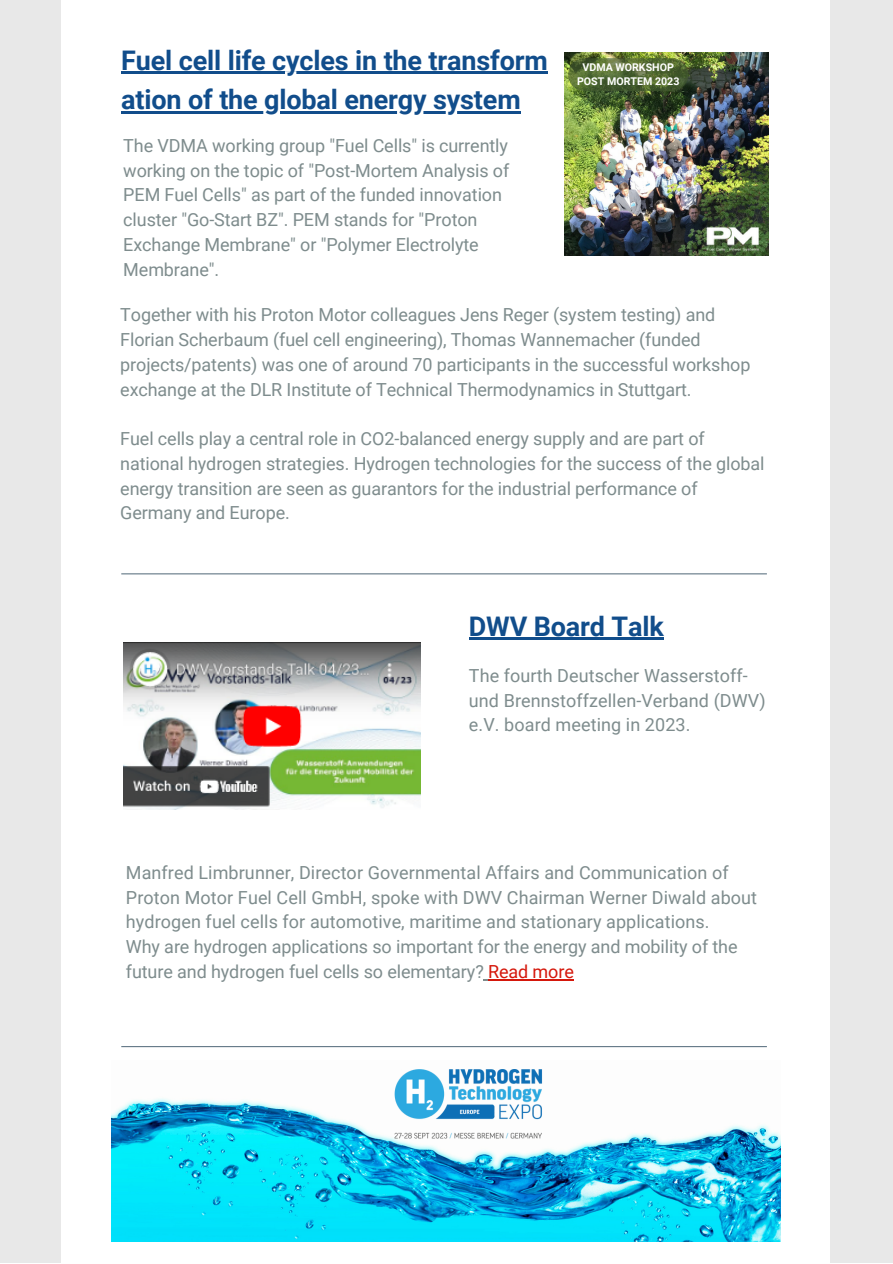
<style>
.page{position:relative;width:893px;height:1264px;background:#fff}
.page>*{position:absolute;margin:0;border:0;box-sizing:border-box;transform-origin:0 0}
.t1{font:700 27px/39.3px "Roboto";letter-spacing:-.005em;color:#114d8b}
.t2{font:18px/24.8px "Roboto";letter-spacing:-.005em;color:#7e8c8d}
.t3{font:700 10.65px "Roboto";color:#fff}
.s1{color:#d5170b}
</style>
<div class="page">
<div style="left:0;top:0;width:892px;height:1262px;background:#e8e8e8"></div>
<div style="left:61px;top:0;width:769px;height:1262px;background:#fff"></div>
<img style="left:564px;top:53px;width:204px;height:202px">
<hr style="left:121px;top:72px;width:426px;height:2px;background:#114d8b">
<hr style="left:121px;top:111px;width:67px;height:2px;background:#114d8b">
<hr style="left:188px;top:111px;width:332px;height:2px;background:#114d8b">
<hr style="left:488px;top:979px;width:85px;height:1px;background:#d5170b">
<hr style="left:469px;top:637px;width:194px;height:3px;background:#114d8b">
<hr style="left:121px;top:573px;width:645px;height:1px;background:#627786">
<hr style="left:121px;top:1046px;width:645px;height:1px;background:#627786">
<img style="left:111px;top:1098px;width:669px;height:143px">
<img style="left:394px;top:1069px;width:149px;height:70px">
<img style="left:702px;top:226px;width:61px;height:25px">
<svg style="left:568px;top:58px;width:120px;height:33px;background:#536a34"></svg>
<img style="left:123px;top:642px;width:297px;height:167px">
<p class="t1" style="left:121px;top:41px;width:428px">Fuel cell life cycles in the transform ation of the global energy system</p>
<p class="t2" style="left:123px;top:133px;width:387px">The VDMA working group "Fuel Cells" is currently working on the topic of "Post-Mortem Analysis of PEM Fuel Cells" as part of the funded innovation cluster "Go-Start BZ". PEM stands for "Proton Exchange Membrane" or "Polymer Electrolyte Membrane".</p>
<p class="t2" style="left:120px;top:303px;width:631px">Together with his Proton Motor colleagues Jens Reger (system testing) and Florian Scherbaum (fuel cell engineering), Thomas Wannemacher (funded projects/patents) was one of around 70 participants in the successful workshop exchange at the DLR Institute of Technical Thermodynamics in Stuttgart.</p>
<p class="t2" style="left:120px;top:426px;width:645px">Fuel cells play a central role in CO2-balanced energy supply and are part of national hydrogen strategies. Hydrogen technologies for the success of the global energy transition are seen as guarantors for the industrial performance of Germany and Europe.</p>
<p class="t3" style="left:582px;top:62px;width:93px">VDMA WORKSHOP</p>
<p class="t3" style="left:577px;top:75px;width:104px">POST MORTEM 2023</p>
<p class="t1" style="left:469px;top:606px;width:196px">DWV Board Talk</p>
<p class="t2" style="left:469px;top:663px;width:298px">The fourth Deutscher Wasserstoff&shy;und Brennstoffzellen-Verband (DWV) e.V. board meeting in 2023.</p>
<p class="t2" style="left:126px;top:860px;width:632px">Manfred Limbrunner, Director Governmental Affairs and Communication of<br>Proton Motor Fuel Cell GmbH, spoke with DWV Chairman Werner Diwald about hydrogen fuel cells for automotive, maritime and stationary applications.</p>
<p class="t2" style="left:126px;top:934px;width:613px">Why are hydrogen applications so important for the energy and mobility of the future and hydrogen fuel cells so elementary? <span class="s1">Read more</span></p>
</div>
